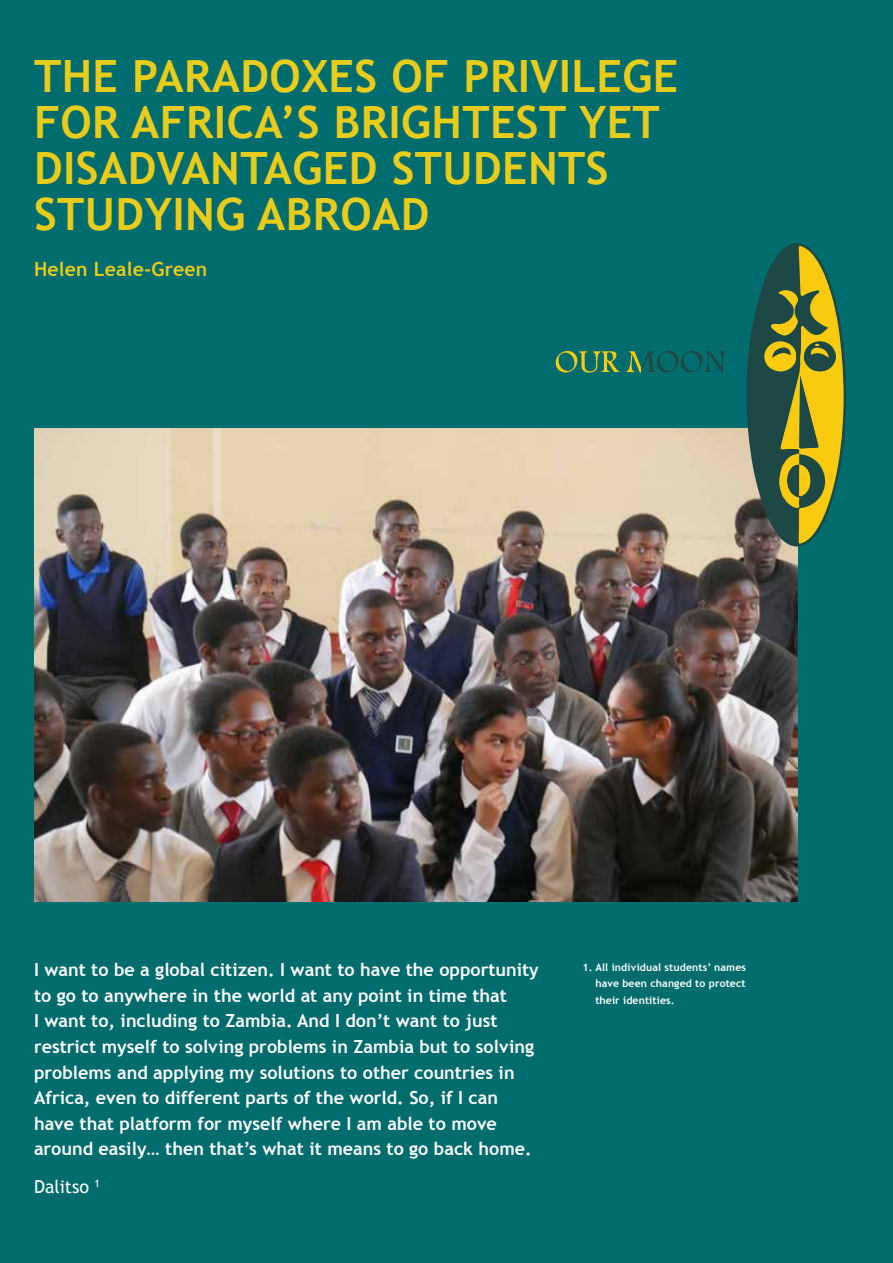
<style>
.page{position:relative;width:893px;height:1263px;background:#016c6d}
.page>*{position:absolute;margin:0;border:0;box-sizing:border-box;transform-origin:0 0}
.t1{font:700 44.55px/46px "Trebuchet MS";letter-spacing:.01em;color:#e8cc1c}
.t2{font:700 19.5px "Trebuchet MS";letter-spacing:.01em;color:#e8cc1c}
.t3{font:700 18px/25.5px "Trebuchet MS";color:#fff}
.t4{font:18px "Trebuchet MS";color:#fff}
.t5{font:700 10.5px/16.5px "Trebuchet MS";letter-spacing:.01em;color:#fff;text-align:justify}
</style>
<div class="page">
<img style="left:34px;top:429px;width:764px;height:473px">
<svg style="left:555px;top:351px;width:64px;height:22px"></svg>
<svg style="left:627px;top:351px;width:99px;height:22px"></svg>
<svg style="left:746px;top:243px;width:100px;height:305px"></svg>
<h1 class="t1" style="left:34px;top:54px;width:646px">THE PARADOXES OF PRIVILEGE<br>FOR AFRICA’S BRIGHTEST YET<br>DISADVANTAGED STUDENTS<br>STUDYING ABROAD</h1>
<p class="t2" style="left:34px;top:257px;width:175px">Helen Leale-Green</p>
<p class="t3" style="left:34px;top:957px;width:506px">I want to be a global citizen. I want to have the opportunity to go to anywhere in the world at any point in time that<br>I want to, including to Zambia. And I don’t want to just restrict myself to solving problems in Zambia but to solving problems and applying my solutions to other countries in Africa, even to different parts of the world. So, if I can have that platform for myself where I am able to move around easily… then that’s what it means to go back home.</p>
<p class="t4" style="left:34px;top:1176px;width:67px">Dalitso <sup>1</sup></p>
<p class="t5" style="left:595px;top:959px;width:152px;text-indent:-13px">1. All individual students’ names have been changed to protect their identities.</p>
</div>
